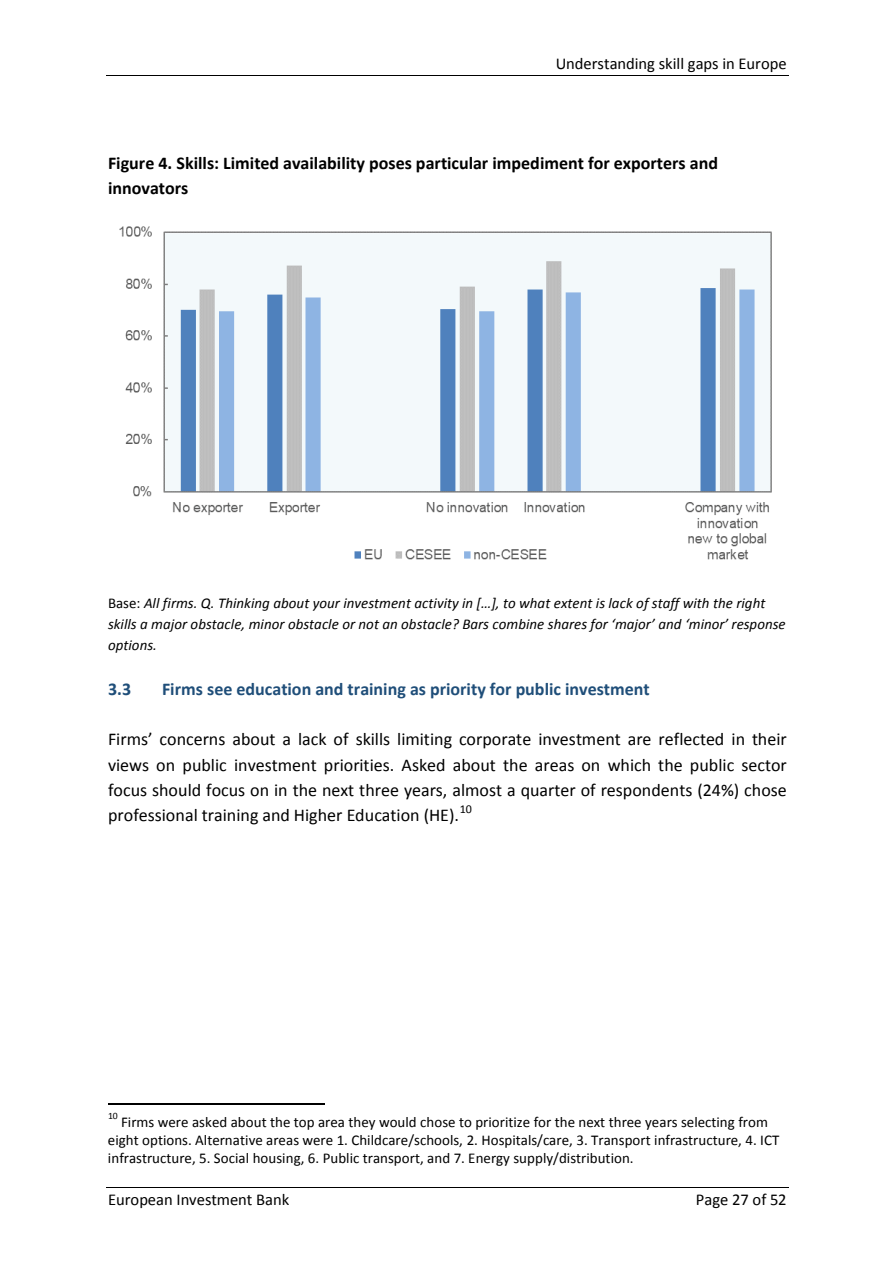
<style>
.page{position:relative;width:893px;height:1263px;background:#fff}
.page>*{position:absolute;margin:0;border:0;box-sizing:border-box;transform-origin:0 0}
.t1{font:18px/25.2px "Calibri";color:#000;text-align:justify}
.t2{font:700 18px/25.2px "Calibri";color:#000}
.t3{font:700 18px "Calibri";color:#1f4e79}
.t4{font:16.5px "Calibri";color:#000}
.t5{font:15px/18.3px "Calibri";color:#000}
.t6{font:italic 15px/21px "Calibri";letter-spacing:.005em;color:#000}
.t7{font:12px "Calibri";color:#000}
.t8{font:9.75px "Calibri";color:#000}
.s1{font-style:normal}
</style>
<div class="page">
<hr style="left:106px;top:75px;width:683px;height:1px;background:#000">
<hr style="left:106px;top:1187px;width:683px;height:1px;background:#000">
<hr style="left:108px;top:1103px;width:216px;height:1px;background:#000">
<img style="left:119px;top:226px;width:653px;height:334px">
<p class="t4" style="left:556px;top:53px;width:233px">Understanding skill gaps in Europe</p>
<p class="t2" style="left:108px;top:150px;width:612px">Figure 4. Skills: Limited availability poses particular impediment for exporters and innovators</p>
<p class="t6" style="left:108px;top:592px;width:679px"><span class="s1">Base:</span> All firms. Q. Thinking about your investment activity in […], to what extent is lack of staff with the right skills a major obstacle, minor obstacle or not an obstacle? Bars combine shares for ‘major’ and ‘minor’ response options.</p>
<h2 class="t3" style="left:108px;top:677px;width:25px">3.3</h2>
<h2 class="t3" style="left:162px;top:677px;width:489px">Firms see education and training as priority for public investment</h2>
<p class="t1" style="left:108px;top:727px;width:680px">Firms’ concerns about a lack of skills limiting corporate investment are reflected in their views on public investment priorities. Asked about the areas on which the public sector focus should focus on in the next three years, almost a quarter of respondents (24%) chose professional training and Higher Education (HE).</p>
<p class="t7" style="left:460px;top:801px;width:14px">10</p>
<p class="t8" style="left:108px;top:1109px;width:11px">10</p>
<p class="t5" style="left:108px;top:1112px;width:673px;text-indent:13px">Firms were asked about the top area they would chose to prioritize for the next three years selecting from eight options. Alternative areas were 1. Childcare/schools, 2. Hospitals/care, 3. Transport infrastructure, 4. ICT infrastructure, 5. Social housing, 6. Public transport, and 7. Energy supply/distribution.</p>
<p class="t4" style="left:108px;top:1189px;width:183px">European Investment Bank</p>
<p class="t4" style="left:696px;top:1189px;width:92px">Page 27 of 52</p>
</div>
